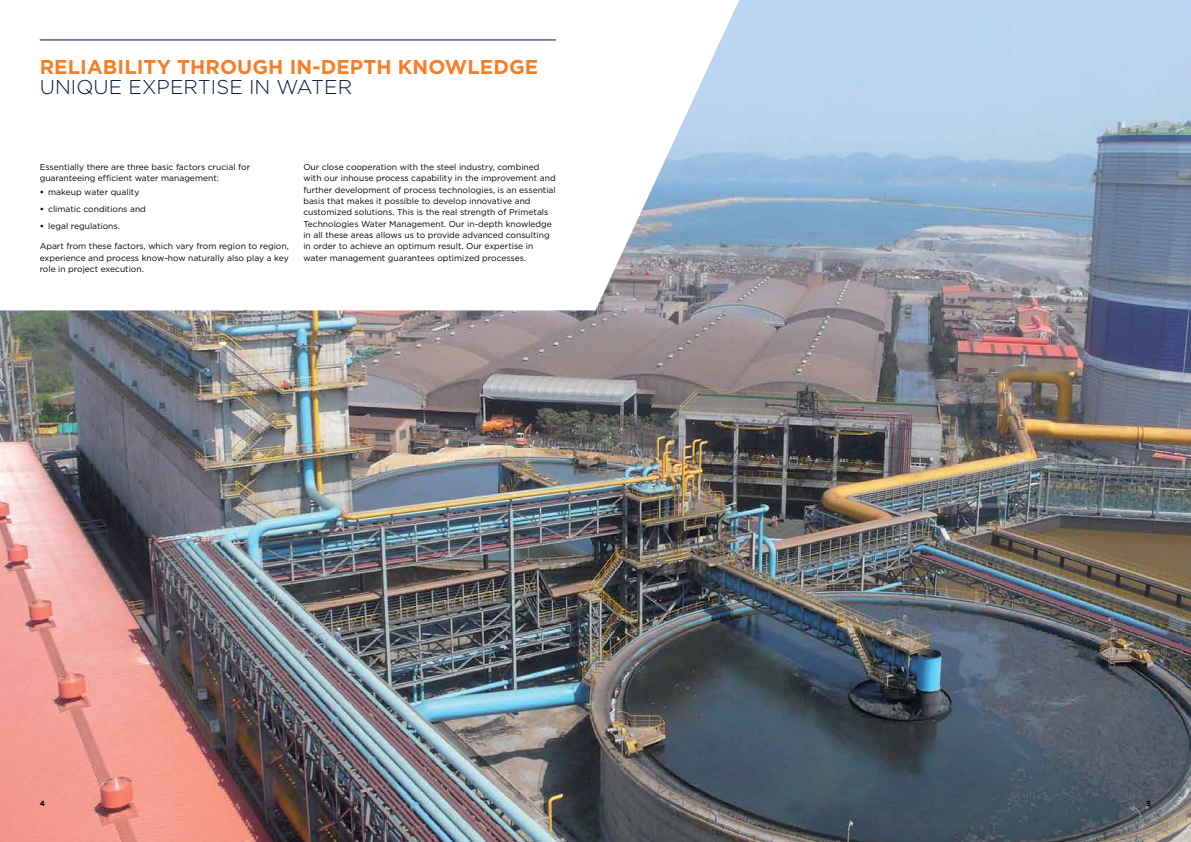
<style>
.page{position:relative;width:1191px;height:842px;background:#fff}
.page>*{position:absolute;margin:0;border:0;box-sizing:border-box;transform-origin:0 0}
.t1{font:700 20px "Gotham";letter-spacing:.005em;color:#f57e29}
.t2{font:300 20px "Gotham";letter-spacing:.005em;color:#001641}
.t3{font:8.5px/11.3px "Gotham";color:#000}
.t4{font:700 7.5px "Gotham";color:#000}
.s1{font-weight:700}
</style>
<div class="page">
<img style="left:0;top:0;width:1191px;height:842px">
<svg style="left:0;top:0;width:739px;height:310px"></svg>
<hr style="left:40px;top:40px;width:516px;height:1px;background:#001641">
<h1 class="t1" style="left:40px;top:53px;width:500px">RELIABILITY THROUGH IN-DEPTH KNOWLEDGE</h1>
<h1 class="t2" style="left:40px;top:74px;width:314px">UNIQUE EXPERTISE IN WATER</h1>
<p class="t3" style="left:40px;top:161px;width:212px">Essentially there are three basic factors crucial for guaranteeing efficient water management:</p>
<p class="t3" style="left:40px;top:186px;width:101px"><span class="s1">•</span> makeup water quality</p>
<p class="t3" style="left:40px;top:203px;width:108px"><span class="s1">•</span> climatic conditions and</p>
<p class="t3" style="left:40px;top:220px;width:82px"><span class="s1">•</span> legal regulations.</p>
<p class="t3" style="left:40px;top:241px;width:251px;text-align:justify">Apart from these factors, which vary from region to region, experience and process know-how naturally also play a key role in project execution.</p>
<p class="t3" style="left:303px;top:161px;width:254px">Our close cooperation with the steel industry, combined with our inhouse process capability in the improvement and further development of process technologies, is an essential basis that makes it possible to develop innovative and customized solutions. This is the real strength of Primetals Technologies Water Management. Our in-depth knowledge in all these areas allows us to provide advanced consulting in order to achieve an optimum result. Our expertise in water management guarantees optimized processes.</p>
<p class="t4" style="left:40px;top:798px;width:7px">4</p>
<p class="t4" style="left:1146px;top:798px;width:6px">5</p>
</div>
